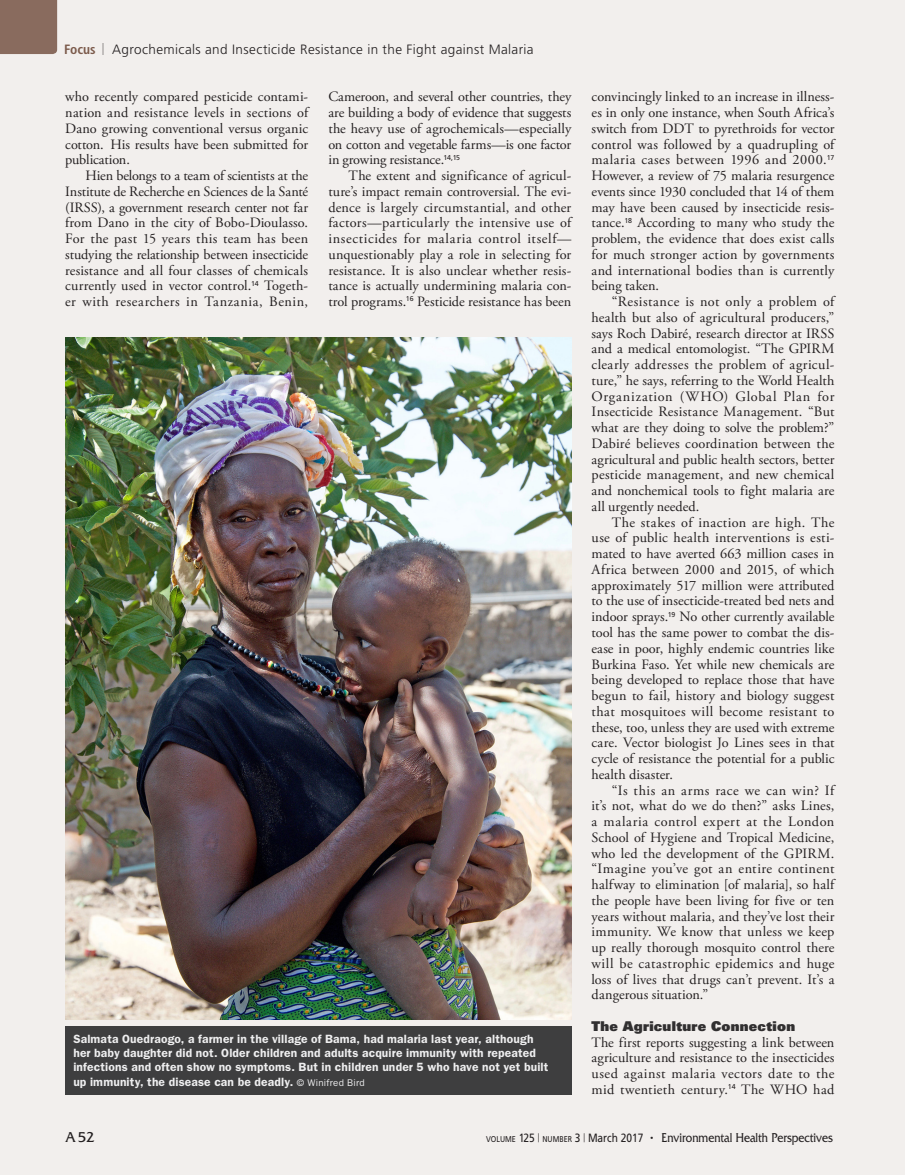
<style>
.page{position:relative;width:905px;height:1175px;background:#fff}
.page>*{position:absolute;margin:0;border:0;box-sizing:border-box;transform-origin:0 0}
.t1{font:15px "Friz Quadrata Std";color:#231f20}
.t2{font:14.25px/15.8px "Adobe Garamond Pro";letter-spacing:.005em;color:#231f20;text-align:justify}
.t3{font:300 13.5px "Frutiger LT Std";letter-spacing:.025em;color:#231f20}
.t4{font:13.5px "Friz Quadrata Std";color:#231f20;scale:.85 1}
.t5{font:13.5px "Univers LT Std X Black";letter-spacing:.02em;color:#312f30}
.t6{font:600 12px/14.2px "ITC Franklin Gothic Std";letter-spacing:.015em;color:#eeeeef}
.t7{font:8.4px "Frutiger LT Std";color:#231f20;scale:.85 1}
.s1{font-weight:700;font-stretch:condensed;color:#7c5b4c}
.s2{font-size:12px}
.s3{font-weight:400;font-size:9.75px}
.s4{font-family:"Frutiger LT Std";font-weight:300;font-size:9px}
.s5{font-family:"Frutiger LT Std";font-size:8.4px}
.s6{font-family:"Frutiger LT Std";font-size:12px}
</style>
<div class="page">
<div style="left:0;top:0;width:904px;height:1174px;background:#f2efed"></div>
<div style="left:0;top:0;width:57px;height:54px;background:#896b5e"></div>
<img style="left:65px;top:337px;width:506px;height:682px">
<div style="left:65px;top:1025px;width:506px;height:69px;background:#3e3e3f"></div>
<p class="t3" style="left:64px;top:42px;width:471px"><span class="s1">Focus</span> <span class="s2">|</span> Agrochemicals and Insecticide Resistance in the Fight against Malaria</p>
<p class="t2" style="left:65px;top:89px;width:244px">who recently compared pesticide contami&shy;nation and resistance levels in sections of Dano growing conventional versus organic cotton. His results have been submitted for publication.</p>
<p class="t2" style="left:65px;top:168px;width:244px;text-indent:20px">Hien belongs to a team of scientists at the Institute de Recherche en Sciences de la Santé (IRSS), a government research center not far from Dano in the city of Bobo-Dioulasso.<br>For the past 15 years this team has been studying the relationship between insecticide resistance and all four classes of chemicals currently used in vector control.<sup>14</sup> Togeth&shy;er with researchers in Tanzania, Benin,</p>
<p class="t3" style="left:112px;top:42px;width:27px">Title</p>
<p class="t2" style="left:328px;top:89px;width:244px">Cameroon, and several other countries, they are building a body of evidence that suggests the heavy use of agrochemicals—especially on cotton and vegetable farms—is one factor in growing resistance.<sup>14,15</sup></p>
<p class="t2" style="left:328px;top:168px;width:244px;text-indent:20px">The extent and significance of agricul&shy;ture’s impact remain controversial. The evi&shy;dence is largely circumstantial, and other factors—particularly the intensive use of insecticides for malaria control itself— unquestionably play a role in selecting for resistance. It is also unclear whether resis&shy;tance is actually undermining malaria con&shy;trol programs.<sup>16</sup> Pesticide resistance has been</p>
<p class="t6" style="left:73px;top:1031px;width:476px">Salmata Ouedraogo, a farmer in the village of Bama, had malaria last year, although her baby daughter did not. Older children and adults acquire immunity with repeated infections and often show no symptoms. But in children under 5 who have not yet built up immunity, the disease can be deadly. <span class="s3">© Winifred Bird</span></p>
<p class="t2" style="left:591px;top:89px;width:244px">convincingly linked to an increase in illness&shy;es in only one instance, when South Africa’s switch from DDT to pyrethroids for vector control was followed by a quadrupling of malaria cases between 1996 and 2000.<sup>17<br></sup>However, a review of 75 malaria resurgence events since 1930 concluded that 14 of them may have been caused by insecticide resis&shy;tance.<sup>18</sup> According to many who study the problem, the evidence that does exist calls for much stronger action by governments and international bodies than is currently being taken.</p>
<p class="t2" style="left:591px;top:294px;width:244px;text-indent:20px">“Resistance is not only a problem of health but also of agricultural producers,” says Roch Dabiré, research director at IRSS and a medical entomologist. “The GPIRM clearly addresses the problem of agricul&shy;ture,” he says, referring to the World Health Organization (WHO) Global Plan for Insecticide Resistance Management. “But what are they doing to solve the problem?” Dabiré believes coordination between the agricultural and public health sectors, better pesticide management, and new chemical and nonchemical tools to fight malaria are all urgently needed.</p>
<p class="t2" style="left:591px;top:515px;width:244px;text-indent:20px">The stakes of inaction are high. The use of public health interventions is esti&shy;mated to have averted 663 million cases in Africa between 2000 and 2015, of which approximately 517 million were attributed to the use of insecticide-treated bed nets and indoor sprays.<sup>19</sup> No other currently available tool has the same power to combat the dis&shy;ease in poor, highly endemic countries like Burkina Faso. Yet while new chemicals are being developed to replace those that have begun to fail, history and biology suggest that mosquitoes will become resistant to these, too, unless they are used with extreme care. Vector biologist Jo Lines sees in that cycle of resistance the potential for a public health disaster.</p>
<p class="t2" style="left:591px;top:782px;width:244px;text-indent:20px">“Is this an arms race we can win? If it’s not, what do we do then?” asks Lines, a malaria control expert at the London School of Hygiene and Tropical Medicine, who led the development of the GPIRM. “Imagine you’ve got an entire continent halfway to elimination [of malaria], so half the people have been living for five or ten years without malaria, and they’ve lost their immunity. We know that unless we keep up really thorough mosquito control there will be catastrophic epidemics and huge loss of lives that drugs can’t prevent. It’s a dangerous situation.”</p>
<p class="t5" style="left:591px;top:1017px;width:205px">The Agriculture Connection</p>
<p class="t2" style="left:591px;top:1034px;width:244px">The first reports suggesting a link between agriculture and resistance to the insecticides used against malaria vectors date to the mid twentieth century.<sup>14</sup> The WHO had</p>
<p class="t1" style="left:65px;top:1128px;width:31px">A52</p>
<p class="t7" style="left:486px;top:1133px;width:59px">VOLUME <span class="s2">125</span></p>
<p class="t4" style="left:538px;top:1129px;width:349px"><span class="s4">|</span> <span class="s5">NUMBER</span> <span class="s6">3</span> <span class="s4">|</span> <span class="s6">March 2017</span> <span class="s2">•</span> Environmental Health Perspectives</p>
</div>
